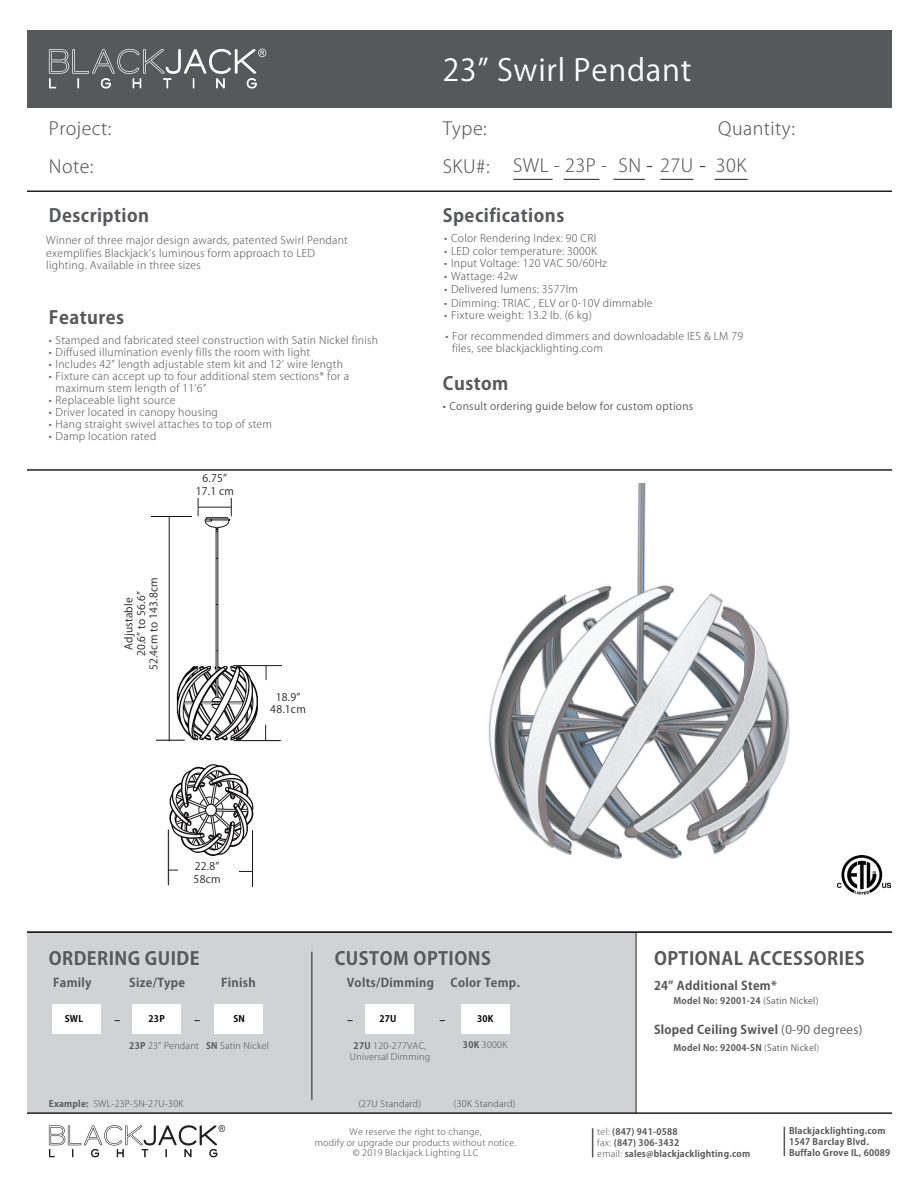
<style>
.page{position:relative;width:918px;height:1188px;background:#fff}
.page>*{position:absolute;margin:0;border:0;box-sizing:border-box;transform-origin:0 0}
.t1{font:30px "Koz Go Pro";letter-spacing:.025em;color:#fff}
.t2{font:700 18px "Koz Go Pro";letter-spacing:.025em;color:#57585a}
.t3{font:300 18px "Koz Go Pro";letter-spacing:.025em;color:#57585a}
.t4{font:700 18px "Koz Go Pr 6 N";letter-spacing:.025em;color:#57585a}
.t5{font:700 12px "Koz Go Pro";letter-spacing:.025em;color:#57585a}
.t6{font:700 12px "Koz Go Pr 6 N";letter-spacing:.025em;color:#545557}
.t7{font:700 12px "Koz Go Pro";letter-spacing:.025em;color:#545557}
.t8{font:300 10.5px/12px "Koz Go Pro";letter-spacing:.025em;color:#5a5a5d}
.t9{font:300 10.5px "Koz Go Pro";letter-spacing:.025em;color:#57585a}
.Dimension{font:10.5px "Koz Go Pro";letter-spacing:.025em;color:#231f20}
.t10{font:10.5px "Koz Go Pr 6 N";letter-spacing:.025em;color:#57585a}
.t11{font:300 9px "Koz Go Pro";letter-spacing:.025em;color:#57585a}
.t12{font:700 9px "Koz Go Pro";letter-spacing:.025em;color:#57585a}
.Model_Number{font:700 9px "Koz Go Pro";letter-spacing:.025em;color:#5a5a5d}
.t13{font:300 9px "Koz Go Pro";letter-spacing:.025em;color:#545557}
.t14{font:700 9px "Koz Go Pro";letter-spacing:.025em;color:#000}
.s1{color:#535355}
.s2{font-weight:700}
.s3{font-weight:700;color:#57585a}
.s4{font-weight:400}
.s5{font-family:"Koz Go Pr 6 N"}
.s6{font-weight:300}
</style>
<div class="page">
<hr style="left:0;top:469px;width:918px;height:2px;background:#231f20">
<hr style="left:0;top:190px;width:918px;height:2px;background:#231f20">
<svg style="left:592px;top:1128px;width:1px;height:29px"></svg>
<svg style="left:49px;top:1125px;width:176px;height:32px"></svg>
<svg style="left:784px;top:1127px;width:1px;height:29px"></svg>
<div style="left:26px;top:932px;width:610px;height:181px;background:#d1d2d4"></div>
<div style="left:52px;top:1004px;width:49px;height:29px;background:#fff"></div>
<div style="left:132px;top:1004px;width:49px;height:29px;background:#fff"></div>
<div style="left:214px;top:1004px;width:49px;height:29px;background:#fff"></div>
<div style="left:365px;top:1004px;width:49px;height:29px;background:#fff"></div>
<div style="left:461px;top:1004px;width:49px;height:29px;background:#fff"></div>
<img style="left:838px;top:855px;width:52px;height:40px">
<hr style="left:613px;top:179px;width:32px;height:1px;background:#231f20">
<hr style="left:660px;top:179px;width:33px;height:1px;background:#231f20">
<hr style="left:715px;top:179px;width:33px;height:1px;background:#231f20">
<img style="left:488px;top:483px;width:302px;height:376px">
<hr style="left:312px;top:952px;width:1px;height:148px;background:#231f20">
<hr style="left:636px;top:932px;width:1px;height:181px;background:#231f20">
<hr style="left:0;top:932px;width:918px;height:1px;background:#231f20">
<hr style="left:0;top:1112px;width:918px;height:2px;background:#231f20">
<img style="left:151px;top:503px;width:131px;height:385px">
<hr style="left:198px;top:507px;width:33px;height:1px;background:#231f20">
<svg style="left:198px;top:498px;width:1px;height:18px"></svg>
<svg style="left:231px;top:498px;width:1px;height:18px"></svg>
<div style="left:90px;top:542px;width:66px;height:163px;background:#fff"></div>
<div style="left:265px;top:682px;width:70px;height:42px;background:#fff"></div>
<div style="left:178px;top:860px;width:60px;height:38px;background:#fff"></div>
<div style="left:0;top:14px;width:898px;height:94px;background:#57585a"></div>
<svg style="left:49px;top:49px;width:217px;height:40px"></svg>
<hr style="left:564px;top:179px;width:35px;height:1px;background:#231f20">
<hr style="left:513px;top:179px;width:40px;height:1px;background:#231f20">
<div style="left:0;top:0;width:918px;height:30px;background:#fff"></div>
<div style="left:0;top:0;width:27px;height:1174px;background:#fff"></div>
<div style="left:892px;top:0;width:26px;height:1174px;background:#fff"></div>
<p class="t1" style="left:443px;top:50px;width:250px">23” Swirl Pendant</p>
<p class="t3" style="left:49px;top:117px;width:64px">Project:</p>
<p class="t3" style="left:443px;top:117px;width:45px">Type:</p>
<p class="t3" style="left:718px;top:117px;width:78px">Quantity:</p>
<p class="t3" style="left:49px;top:155px;width:46px">Note:</p>
<p class="t3" style="left:443px;top:155px;width:48px">SKU#:</p>
<p class="t3" style="left:513px;top:154px;width:96px">SWL - 23P -</p>
<p class="t3" style="left:619px;top:154px;width:24px">SN</p>
<p class="t3" style="left:660px;top:154px;width:35px">27U</p>
<p class="t3" style="left:716px;top:154px;width:32px">30K</p>
<p class="t2" style="left:443px;top:203px;width:123px">Specifications</p>
<p class="t2" style="left:49px;top:203px;width:102px">Description</p>
<p class="t8" style="left:46px;top:234px;width:303px;line-height:12.6px">Winner of three major design awards, patented Swirl Pendant exemplifies Blackjack’s luminous form approach to LED lighting. Available in three sizes</p>
<p class="t9" style="left:444px;top:231px;width:153px">• Color Rendering Index: 90 CRI</p>
<p class="t9" style="left:444px;top:244px;width:154px">• LED color temperature: 3000K</p>
<p class="t9" style="left:444px;top:257px;width:164px">• Input Voltage: 120 VAC 50/60Hz</p>
<p class="t9" style="left:444px;top:269px;width:75px">• Wattage: 42w</p>
<p class="t9" style="left:444px;top:283px;width:135px"><span class="s1">• Delivered</span> lumens: 3577lm</p>
<p class="t2" style="left:49px;top:306px;width:77px">Features</p>
<p class="t8" style="left:49px;top:334px;width:331px">• Stamped and fabricated steel construction with Satin Nickel finish</p>
<p class="t8" style="left:49px;top:346px;width:263px">• Diffused illumination evenly fills the room with light</p>
<p class="t8" style="left:49px;top:358px;width:296px">• Includes 42” length adjustable stem kit and 12’ wire length</p>
<p class="t8" style="left:56px;top:370px;width:295px;text-indent:-7px">• Fixture can accept up to four additional stem sections* for a maximum stem length of 11’6”</p>
<p class="t8" style="left:49px;top:394px;width:128px">• Replaceable light source</p>
<p class="t8" style="left:49px;top:406px;width:171px">• Driver located in canopy housing</p>
<p class="t8" style="left:49px;top:418px;width:225px">• Hang straight swivel attaches to top of stem</p>
<p class="t8" style="left:49px;top:430px;width:109px">• Damp location rated</p>
<p class="Dimension" style="left:147px;top:670px;width:95px;rotate:-90deg">52.4cm to 143.8cm</p>
<p class="Dimension" style="left:122px;top:650px;width:54px;rotate:-90deg">Adjustable</p>
<p class="Dimension" style="left:134px;top:656px;width:67px;rotate:-90deg">20.6” to 56.6”</p>
<p class="Dimension" style="left:203px;top:472px;width:26px">6.75”</p>
<p class="Dimension" style="left:196px;top:484px;width:40px">17.1 cm</p>
<p class="Dimension" style="left:276px;top:690px;width:26px">18.9”</p>
<p class="Dimension" style="left:270px;top:703px;width:37px">48.1cm</p>
<p class="Dimension" style="left:195px;top:860px;width:26px">22.8”</p>
<p class="Dimension" style="left:194px;top:872px;width:28px">58cm</p>
<p class="t9" style="left:444px;top:296px;width:210px">• Dimming: TRIAC , ELV or 0-10V dimmable</p>
<p class="t9" style="left:444px;top:308px;width:149px">• Fixture weight: 13.2 lb. (6 kg)</p>
<p class="t8" style="left:452px;top:330px;width:292px;text-indent:-7px">• For recommended dimmers and downloadable IES &amp; LM 79 files, see blackjacklighting.com</p>
<p class="t2" style="left:443px;top:372px;width:67px">Custom</p>
<p class="t10" style="left:443px;top:400px;width:252px">• Consult ordering guide below for custom options</p>
<p class="t2" style="left:49px;top:946px;width:152px">ORDERING GUIDE</p>
<p class="t2" style="left:335px;top:946px;width:158px">CUSTOM OPTIONS</p>
<p class="t5" style="left:53px;top:975px;width:40px">Family</p>
<p class="t5" style="left:129px;top:975px;width:57px">Size/Type</p>
<p class="t5" style="left:221px;top:975px;width:36px">Finish</p>
<p class="t5" style="left:347px;top:975px;width:89px">Volts/Dimming</p>
<p class="t5" style="left:451px;top:975px;width:71px">Color Temp.</p>
<p class="t14" style="left:65px;top:1013px;width:20px">SWL</p>
<p class="t14" style="left:149px;top:1013px;width:18px">23P</p>
<p class="t14" style="left:233px;top:1013px;width:13px">SN</p>
<p class="t14" style="left:380px;top:1013px;width:19px">27U</p>
<p class="t14" style="left:477px;top:1013px;width:18px">30K</p>
<p class="t11" style="left:206px;top:1040px;width:64px"><span class="s2">SN</span> Satin Nickel</p>
<p class="t11" style="left:129px;top:1040px;width:71px"><span class="s2">23P</span> 23” Pendant</p>
<p class="t11" style="left:354px;top:1040px;width:74px"><span class="s2">27U</span> 120-277VAC,</p>
<p class="t11" style="left:350px;top:1051px;width:82px">Universal Dimming</p>
<p class="t11" style="left:463px;top:1039px;width:46px"><span class="s2">30K</span> 3000K</p>
<p class="t13" style="left:49px;top:1098px;width:136px"><span class="s3">Example:</span> SWL-23P-SN-27U-30K</p>
<p class="t13" style="left:358px;top:1097px;width:64px">(27U Standard)</p>
<p class="t13" style="left:454px;top:1097px;width:63px">(30K Standard)</p>
<p class="t11" style="left:350px;top:1126px;width:134px">We reserve the right to change,</p>
<p class="t11" style="left:315px;top:1136px;width:203px">modify or upgrade our products without notice.</p>
<p class="t11" style="left:353px;top:1147px;width:127px"><span class="s4">©</span> 2019 Blackjack Lighting LLC</p>
<h2 class="t4" style="left:654px;top:948px;width:212px">OPTIONAL ACCESSORIES</h2>
<h2 class="t7" style="left:654px;top:978px;width:124px"><span class="s5">24”</span> Additional Stem*</h2>
<p class="Model_Number" style="left:674px;top:995px;width:147px">Model No: 92001-24 <span class="s4">(Satin Nickel)</span></p>
<p class="Model_Number" style="left:674px;top:1042px;width:147px">Model No: 92004-SN <span class="s6">(</span><span class="s4">Satin Nickel</span><span class="s6">)</span></p>
<p class="t6" style="left:654px;top:1023px;width:210px">Sloped Ceiling Swivel <span class="s4">(0-90 degrees)</span></p>
<p class="t12" style="left:597px;top:1126px;width:82px"><span class="s6">tel:</span> (847) 941-0588</p>
<p class="t12" style="left:597px;top:1137px;width:84px"><span class="s6">fax:</span> (847) 306-3432</p>
<p class="t12" style="left:597px;top:1148px;width:154px"><span class="s6">email:</span> sales@blackjacklighting.com</p>
<p class="t12" style="left:789px;top:1125px;width:98px">Blackjacklighting.com</p>
<p class="t12" style="left:789px;top:1136px;width:81px">1547 Barclay Blvd.</p>
<p class="t12" style="left:789px;top:1147px;width:103px">Buffalo Grove IL, 60089</p>
</div>
